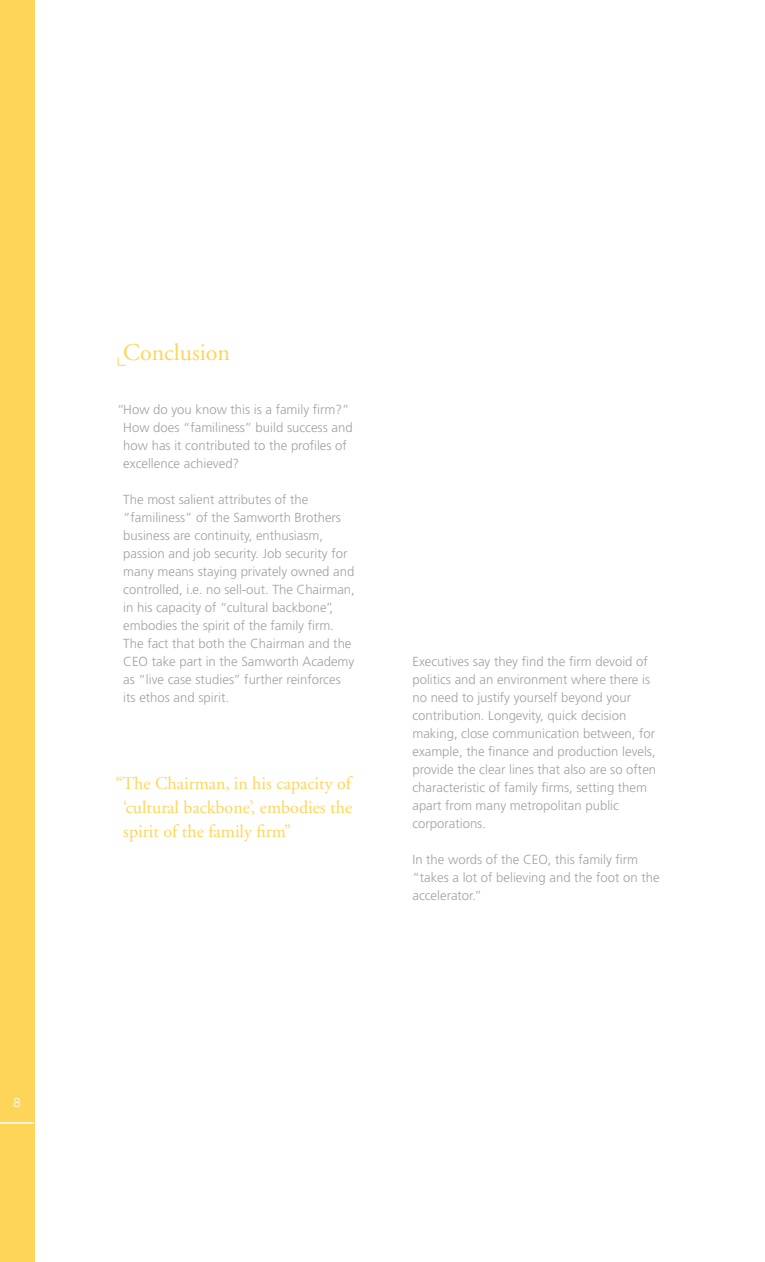
<style>
.page{position:relative;width:765px;height:1262px;background:#fff}
.page>*{position:absolute;margin:0;border:0;box-sizing:border-box;transform-origin:0 0}
.t1{font:24px "Adobe Garamond";color:#fed559}
.t2{font:18px/24px "Adobe Garamond";color:#fed559;text-align:justify}
.t3{font:300 13.2px/18px "Frutiger";color:#a1a1a5}
.t4{font:300 13.2px "Frutiger";color:#fff}
</style>
<div class="page">
<div style="left:0;top:0;width:34px;height:1261px;background:#fed559"></div>
<hr style="left:0;top:1122px;width:34px;height:1px;background:#fff">
<svg style="left:118px;top:357px;width:8px;height:9px"></svg>
<p class="t4" style="left:13px;top:1097px;width:9px">8</p>
<h1 class="t1" style="left:123px;top:343px;width:108px">Conclusion</h1>
<p class="t3" style="left:123px;top:401px;width:231px;text-indent:-6px">“How do you know this is a family firm?” How does “familiness” build success and how has it contributed to the profiles of excellence achieved?</p>
<p class="t3" style="left:123px;top:491px;width:233px">The most salient attributes of the “familiness” of the Samworth Brothers business are continuity, enthusiasm, passion and job security. Job security for many means staying privately owned and controlled, i.e. no sell-out. The Chairman, in his capacity of “cultural backbone”, embodies the spirit of the family firm.<br>The fact that both the Chairman and the CEO take part in the Samworth Academy as “live case studies” further reinforces its ethos and spirit.</p>
<h2 class="t2" style="left:123px;top:772px;width:230px;text-indent:-8px">“The Chairman, in his capacity of ‘cultural backbone’, embodies the spirit of the family firm”</h2>
<p class="t3" style="left:412px;top:653px;width:245px">Executives say they find the firm devoid of politics and an environment where there is no need to justify yourself beyond your contribution. Longevity, quick decision making, close communication between, for example, the finance and production levels, provide the clear lines that also are so often characteristic of family firms, setting them apart from many metropolitan public corporations.</p>
<p class="t3" style="left:412px;top:851px;width:249px">In the words of the CEO, this family firm “takes a lot of believing and the foot on the accelerator.”</p>
</div>
